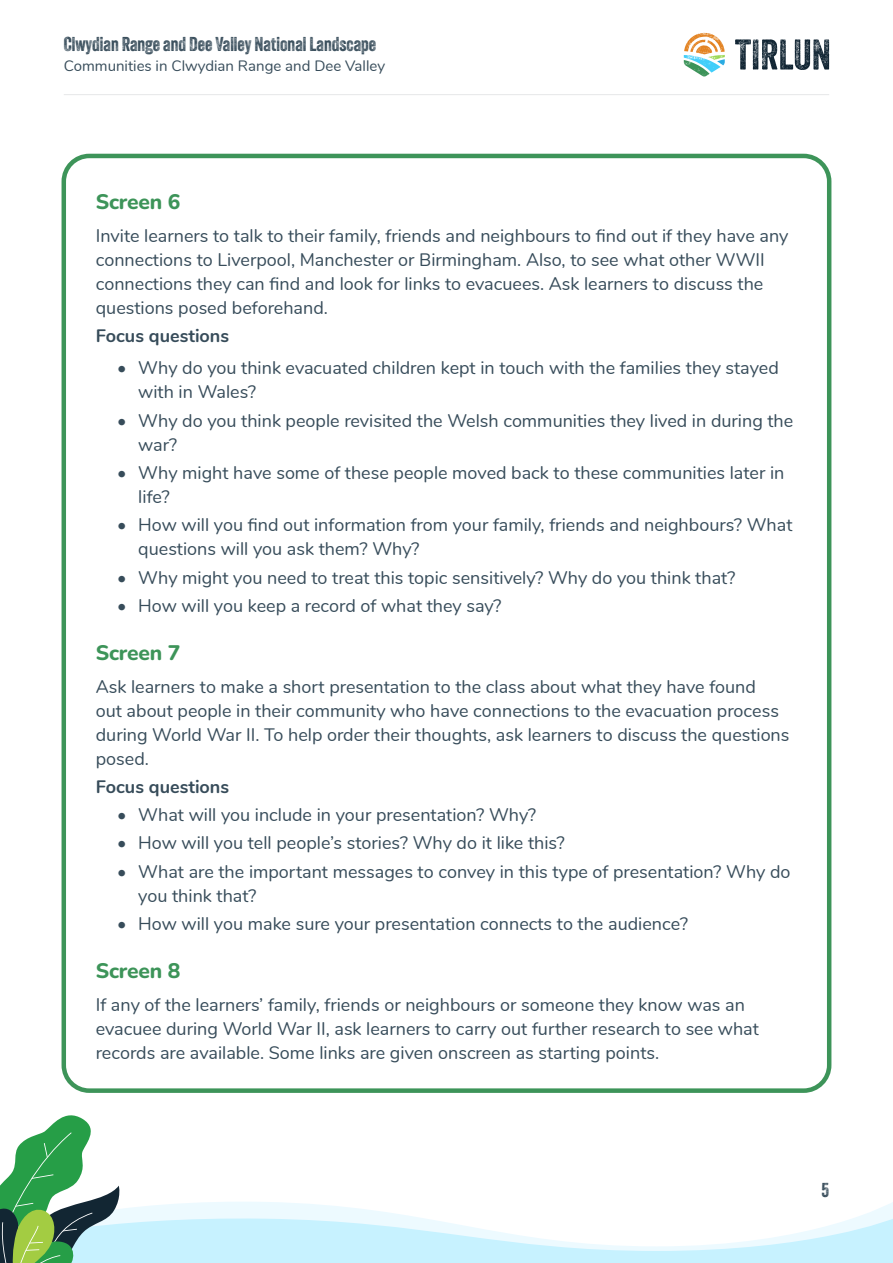
<style>
.page{position:relative;width:893px;height:1263px;background:#fff}
.page>*{position:absolute;margin:0;border:0;box-sizing:border-box;transform-origin:0 0}
.Page_section_heading{font:800 21px "Nunito";letter-spacing:-.01em;color:#3d9459}
.t1{font:19.5px "Veneer Two";color:#374c5a}
.Body_text{font:18px/24px "Nunito";color:#374c5a}
.Body_text-2{font:700 18px "Nunito";color:#374c5a}
.t2{font:15px "Nunito";color:#374c5a}
</style>
<div class="page">
<svg style="left:735px;top:39px;width:94px;height:31px"></svg>
<svg style="left:684px;top:33px;width:41px;height:44px"></svg>
<hr style="left:64px;top:94px;width:765px;height:1px;background:#e6e7e9">
<div style="left:62px;top:154px;width:769px;height:939px;border:4px solid #3d9459;border-radius:26px"></div>
<svg style="left:0;top:1115px;width:893px;height:148px"></svg>
<p class="t1" style="left:64px;top:32px;width:314px">Clwydian Range and Dee Valley National Landscape</p>
<p class="t2" style="left:64px;top:54px;width:323px">Communities in Clwydian Range and Dee Valley</p>
<p class="Page_section_heading" style="left:96px;top:187px;width:86px">Screen 6</p>
<p class="Body_text" style="left:96px;top:222px;width:694px">Invite learners to talk to their family, friends and neighbours to find out if they have any connections to Liverpool, Manchester or Birmingham. Also, to see what other WWII connections they can find and look for links to evacuees. Ask learners to discuss the questions posed beforehand.</p>
<p class="Body_text-2" style="left:96px;top:322px;width:135px">Focus questions</p>
<p class="Body_text" style="left:138px;top:355px;width:642px;text-indent:-21px">• Why do you think evacuated children kept in touch with the families they stayed with in Wales?</p>
<p class="Body_text" style="left:138px;top:407px;width:656px;text-indent:-21px">• Why do you think people revisited the Welsh communities they lived in during the war?</p>
<p class="Body_text" style="left:138px;top:460px;width:648px;text-indent:-21px">• Why might have some of these people moved back to these communities later in life?</p>
<p class="Body_text" style="left:138px;top:512px;width:656px;text-indent:-21px">• How will you find out information from your family, friends and neighbours? What questions will you ask them? Why?</p>
<p class="Body_text" style="left:117px;top:564px;width:620px">• Why might you need to treat this topic sensitively? Why do you think that?</p>
<p class="Body_text" style="left:117px;top:592px;width:386px">• How will you keep a record of what they say?</p>
<p class="Page_section_heading" style="left:96px;top:638px;width:86px">Screen 7</p>
<p class="Body_text" style="left:96px;top:673px;width:695px">Ask learners to make a short presentation to the class about what they have found<br>out about people in their community who have connections to the evacuation process during World War II. To help order their thoughts, ask learners to discuss the questions posed.</p>
<p class="Body_text-2" style="left:96px;top:773px;width:135px">Focus questions</p>
<p class="Body_text" style="left:117px;top:802px;width:421px">• What will you include in your presentation? Why?</p>
<p class="Body_text" style="left:117px;top:830px;width:449px">• How will you tell people’s stories? Why do it like this?</p>
<p class="Body_text" style="left:138px;top:858px;width:654px;text-indent:-21px">• What are the important messages to convey in this type of presentation? Why do you think that?</p>
<p class="Body_text" style="left:117px;top:910px;width:572px">• How will you make sure your presentation connects to the audience?</p>
<p class="Page_section_heading" style="left:96px;top:956px;width:86px">Screen 8</p>
<p class="Body_text" style="left:96px;top:991px;width:665px">If any of the learners’ family, friends or neighbours or someone they know was an evacuee during World War II, ask learners to carry out further research to see what records are available. Some links are given onscreen as starting points.</p>
<p class="t1" style="left:821px;top:1178px;width:9px">5</p>
</div>
